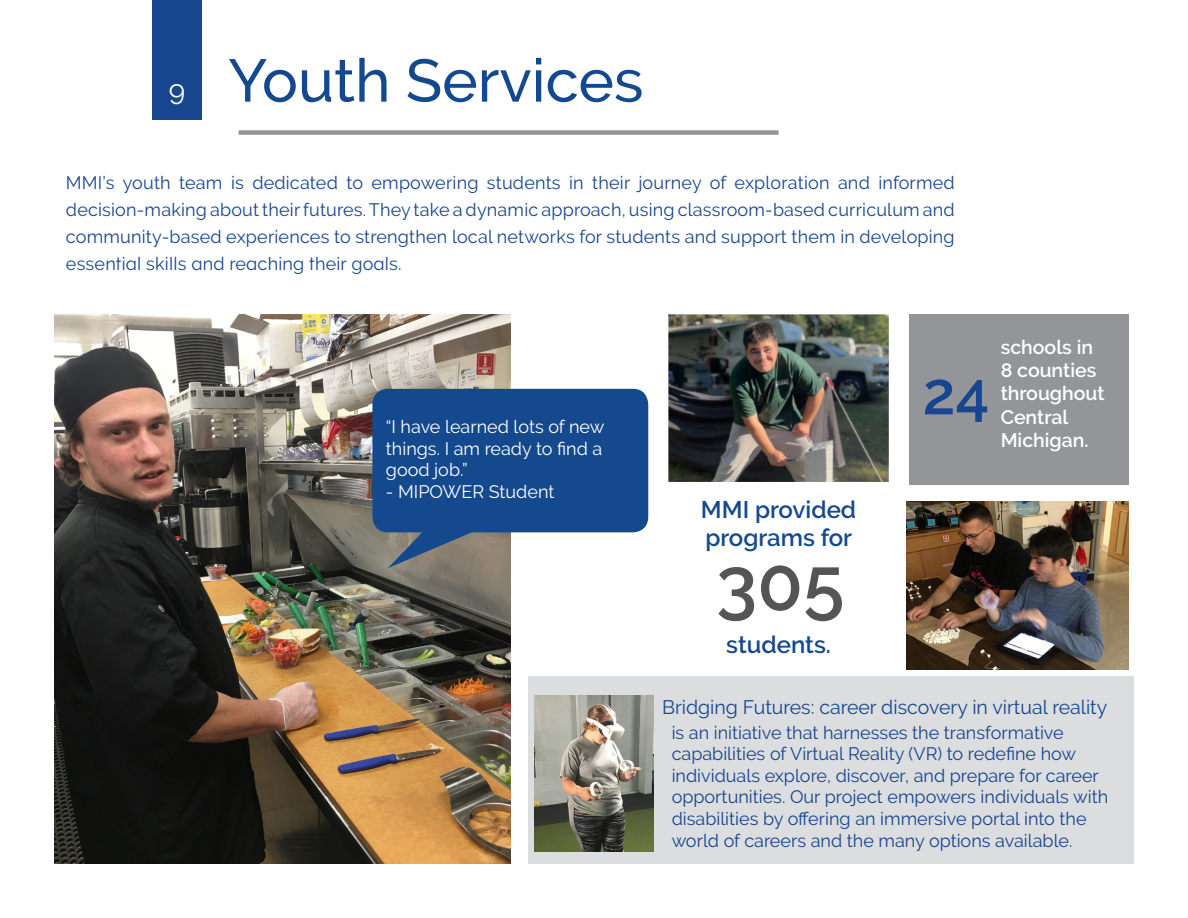
<style>
.page{position:relative;width:1188px;height:918px;background:#fff}
.page>*{position:absolute;margin:0;border:0;box-sizing:border-box;transform-origin:0 0}
.Text_Left_Justify{font:600 74.85px "Raleway";color:#545557}
.Text_Right{font:500 60px "Raleway";color:#15498e}
.Text_Center{font:600 60px "Raleway";color:#17468f}
.t1{font:28.05px "Raleway";color:#fff}
.Text_Left_Justify-2{font:600 24px/28.8px "Raleway";color:#15498e}
.Text_Left_Justify-3{font:19.5px "Raleway";color:#17468f}
.Text_Center-2{font:600 19.5px/23.4px "Raleway";color:#fff}
.Text_Left_Justify-4{font:18px/21.6px "Raleway";color:#17468f;text-align:justify}
.Text_Left_Justify-5{font:18px/21.6px "Raleway";color:#fff}
</style>
<div class="page">
<img style="left:54px;top:314px;width:457px;height:550px">
<div style="left:153px;top:0;width:49px;height:120px;background:#17468f"></div>
<div style="left:239px;top:130px;width:540px;height:5px;background:#939598"></div>
<svg style="left:372px;top:389px;width:276px;height:179px;background:#376096"></svg>
<div style="left:528px;top:676px;width:606px;height:188px;background:#dcdddf"></div>
<div style="left:910px;top:314px;width:219px;height:171px;background:#939598"></div>
<img style="left:668px;top:314px;width:221px;height:168px">
<img style="left:907px;top:501px;width:221px;height:169px">
<img style="left:534px;top:695px;width:120px;height:157px">
<h3 class="t1" style="left:169px;top:74px;width:18px">9</h3>
<p class="Text_Right" style="left:228px;top:46px;width:417px">Youth Services</p>
<p class="Text_Left_Justify-4" style="left:66px;top:169px;width:890px;line-height:27px">MMI’s youth team is dedicated to empowering students in their journey of exploration and informed decision-making about their futures. They take a dynamic approach, using classroom-based curriculum and community-based experiences to strengthen local networks for students and support them in developing essential skills and reaching their goals.</p>
<p class="Text_Left_Justify-5" style="left:386px;top:416px;width:220px">“I have learned lots of new things. I am ready to find a good job.”</p>
<p class="Text_Left_Justify-5" style="left:386px;top:481px;width:170px">- MIPOWER Student</p>
<p class="Text_Left_Justify-2" style="left:701px;top:495px;width:157px">MMI provided programs for</p>
<p class="Text_Left_Justify" style="left:716px;top:541px;width:130px">305</p>
<p class="Text_Left_Justify-2" style="left:726px;top:630px;width:106px">students.</p>
<p class="Text_Center" style="left:923px;top:359px;width:68px">24</p>
<p class="Text_Center-2" style="left:1001px;top:335px;width:105px">schools in<br>8 counties throughout<br>Central<br>Michigan.</p>
<p class="Text_Left_Justify-3" style="left:662px;top:696px;width:447px">Bridging Futures: career discovery in virtual reality</p>
<p class="Text_Left_Justify-4" style="left:672px;top:721px;width:438px;text-align:left">is an initiative that harnesses the transformative capabilities of Virtual Reality (VR) to redefine how individuals explore, discover, and prepare for career opportunities. Our project empowers individuals with disabilities by offering an immersive portal into the world of careers and the many options available.</p>
</div>
